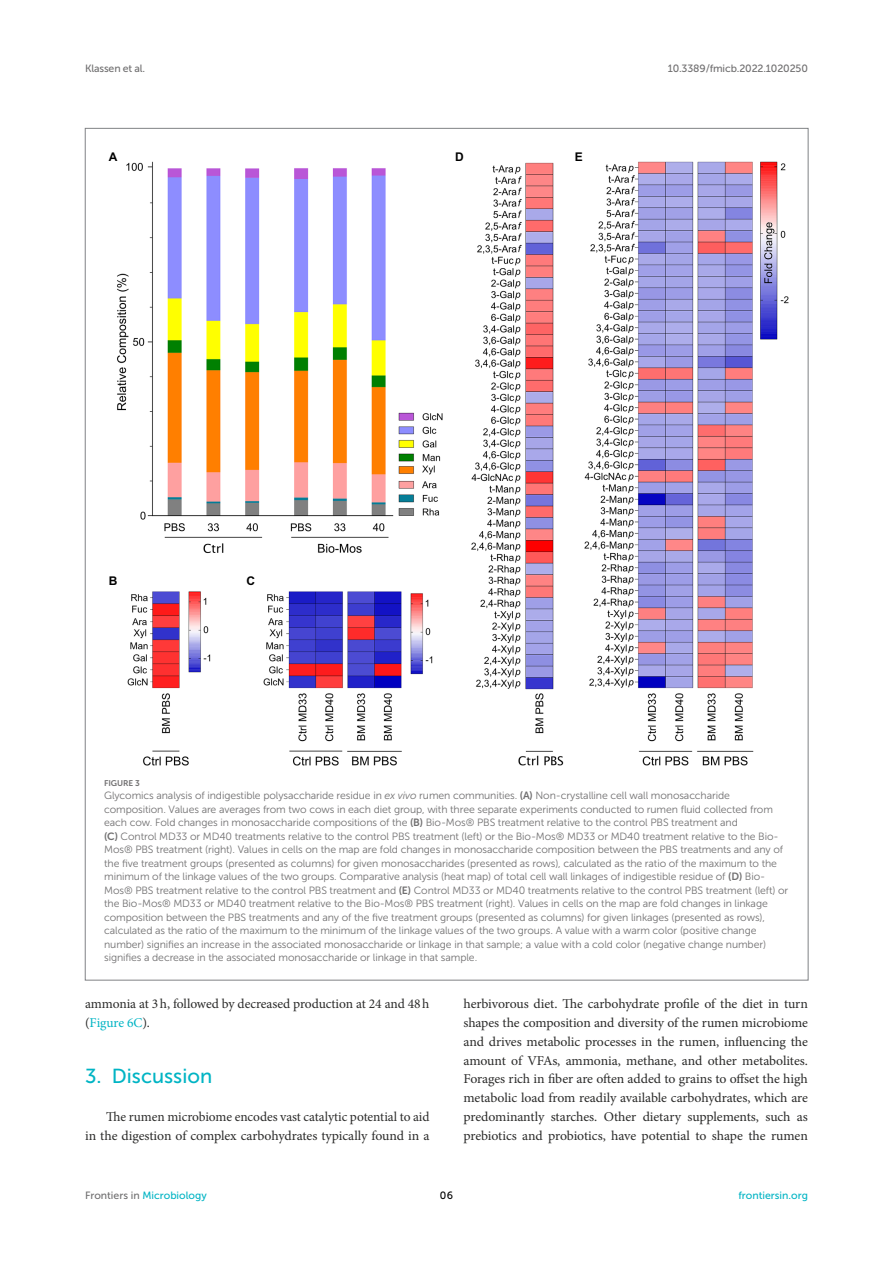
<style>
.page{position:relative;width:893px;height:1263px;background:#fff}
.page>*{position:absolute;margin:0;border:0;box-sizing:border-box;transform-origin:0 0}
.HEAD_1{font:20.25px "Museo Sans 500";color:#00b4c4}
.TEXT_FLUSH{font:13.5px/18.8px "Minion Pro";letter-spacing:-.005em;color:#2b2b2a}
.t1{font:700 12px "Arial";color:#000}
.FIG_LEG{font:10.5px/13.5px "Museo Sans 300";letter-spacing:-.01em;color:#706f70}
.t2{font:10.5px "Museo Sans 500";letter-spacing:-.015em;color:#706f70}
.t3{font:10.5px "Museo Sans 500";color:#00b4c4}
.t4{font:10.5px "Museo Sans 500";color:#000}
.FIG_HD{font:8.25px "Museo Sans 700";letter-spacing:-.01em;color:#706f70}
.s1{font-style:italic}
.s2{font-family:"Museo Sans 700"}
.s3{color:#00b4c4}
.s4{color:#706f70}
</style>
<div class="page">
<img style="left:117px;top:161px;width:672px;height:605px">
<p class="t2" style="left:85px;top:63px;width:62px">Klassen et al.</p>
<p class="t2" style="left:668px;top:63px;width:142px">10.3389/fmicb.2022.1020250</p>
<p class="t1" style="left:109px;top:148px;width:10px">A</p>
<p class="t1" style="left:109px;top:572px;width:10px">B</p>
<p class="t1" style="left:247px;top:572px;width:10px">C</p>
<p class="t1" style="left:455px;top:148px;width:10px">D</p>
<p class="t1" style="left:575px;top:148px;width:10px">E</p>
<p class="FIG_HD" style="left:104px;top:778px;width:37px">FIGURE 3</p>
<p class="FIG_LEG" style="left:104px;top:789px;width:686px">Glycomics analysis of indigestible polysaccharide residue in <span class="s1">ex vivo</span> rumen communities. <span class="s2">(A)</span> Non-crystalline cell wall monosaccharide composition. Values are averages from two cows in each diet group, with three separate experiments conducted to rumen fluid collected from each cow. Fold changes in monosaccharide compositions of the <span class="s2">(B)</span> Bio-Mos® PBS treatment relative to the control PBS treatment and<br><span class="s2">(C)</span> Control MD33 or MD40 treatments relative to the control PBS treatment (left) or the Bio-Mos® MD33 or MD40 treatment relative to the Bio-Mos® PBS treatment (right). Values in cells on the map are fold changes in monosaccharide composition between the PBS treatments and any of the five treatment groups (presented as columns) for given monosaccharides (presented as rows), calculated as the ratio of the maximum to the minimum of the linkage values of the two groups. Comparative analysis (heat map) of total cell wall linkages of indigestible residue of <span class="s2">(D)</span> Bio-Mos® PBS treatment relative to the control PBS treatment and <span class="s2">(E)</span> Control MD33 or MD40 treatments relative to the control PBS treatment (left) or the Bio-Mos® MD33 or MD40 treatment relative to the Bio-Mos® PBS treatment (right). Values in cells on the map are fold changes in linkage composition between the PBS treatments and any of the five treatment groups (presented as columns) for given linkages (presented as rows), calculated as the ratio of the maximum to the minimum of the linkage values of the two groups. A value with a warm color (positive change number) signifies an increase in the associated monosaccharide or linkage in that sample; a value with a cold color (negative change number) signifies a decrease in the associated monosaccharide or linkage in that sample.</p>
<p class="TEXT_FLUSH" style="left:85px;top:995px;width:346px">ammonia at 3h, followed by decreased production at 24 and 48h (<span class="s3">Figure 6C</span>).</p>
<p class="HEAD_1" style="left:85px;top:1065px;width:129px">3. Discussion</p>
<p class="TEXT_FLUSH" style="left:85px;top:1107px;width:346px;text-align:right">The rumen microbiome encodes vast catalytic potential to aid<br>in the digestion of complex carbohydrates typically found in a</p>
<p class="TEXT_FLUSH" style="left:463px;top:995px;width:346px;text-align:justify">herbivorous diet. The carbohydrate profile of the diet in turn shapes the composition and diversity of the rumen microbiome and drives metabolic processes in the rumen, influencing the amount of VFAs, ammonia, methane, and other metabolites.<br>Forages rich in fiber are often added to grains to offset the high metabolic load from readily available carbohydrates, which are predominantly starches. Other dietary supplements, such as prebiotics and probiotics, have potential to shape the rumen</p>
<p class="t3" style="left:85px;top:1190px;width:123px"><span class="s4">Frontiers in</span> Microbiology</p>
<p class="t4" style="left:440px;top:1190px;width:15px">06</p>
<p class="t3" style="left:738px;top:1190px;width:71px">frontiersin.org</p>
</div>
